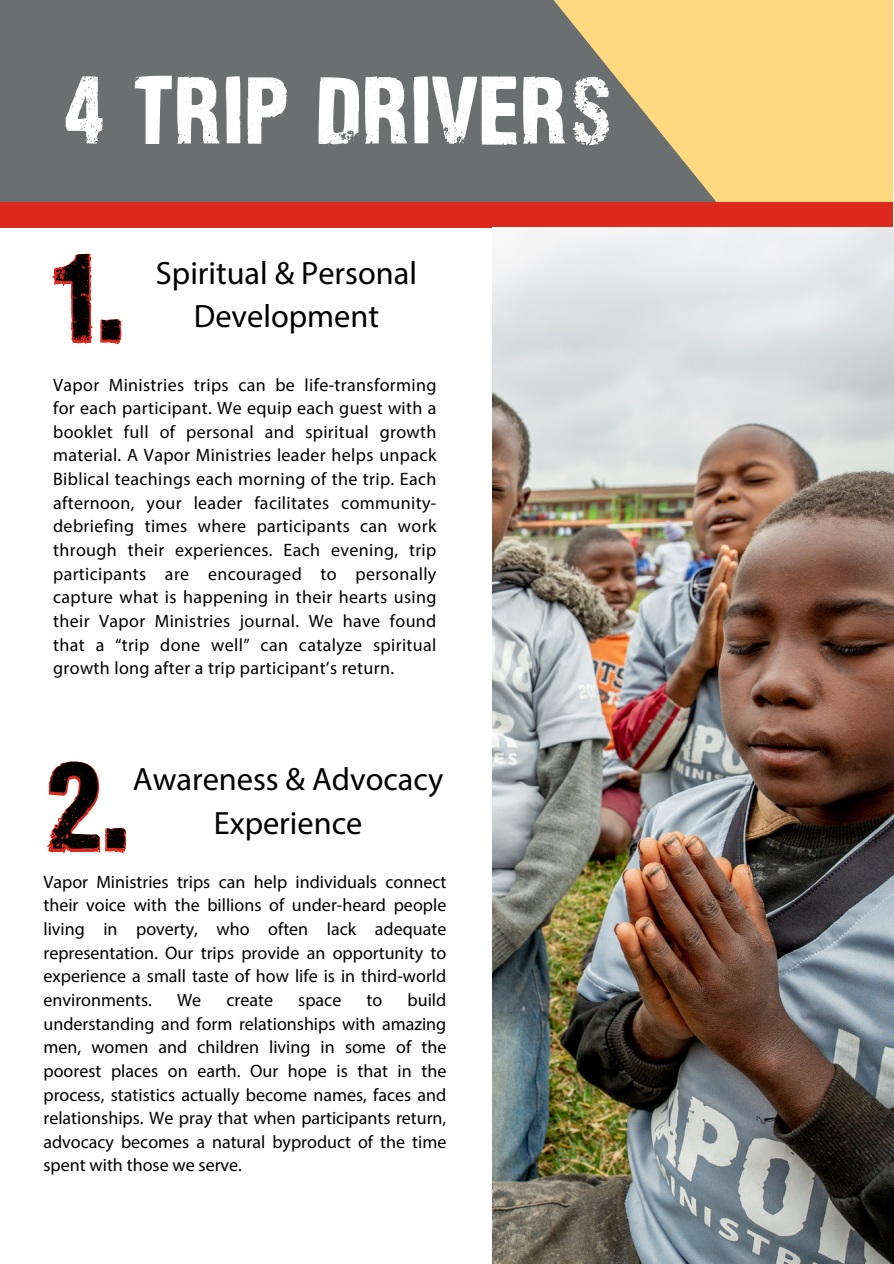
<style>
.page{position:relative;width:894px;height:1264px;background:#fff}
.page>*{position:absolute;margin:0;border:0;box-sizing:border-box;transform-origin:0 0}
.t1{font:114.45px "Nidex";color:#000}
.t2{font:89.85px "Nidex";color:#fff}
.t3{font:32.4px/43.8px "Myriad Pro";color:#000;text-align:center}
.t4{font:18px/23.7px "Myriad Pro";color:#000;text-align:justify}
</style>
<div class="page">
<div style="left:0;top:0;width:893px;height:224px;background:#6c6f70"></div>
<svg style="left:554px;top:0;width:339px;height:341px;fill:#ffd87f"></svg>
<svg style="left:0;top:194px;width:893px;height:42px;fill:#dc291e"></svg>
<img style="left:492px;top:228px;width:400px;height:1035px">
<svg style="left:47px;top:761px;width:80px;height:91px"></svg>
<svg style="left:52px;top:254px;width:70px;height:90px"></svg>
<h1 class="t2" style="left:62px;top:57px;width:551px">4 TRIP DRIVERS</h1>
<p class="t1" style="left:52px;top:228px;width:76px">1.</p>
<p class="t3" style="left:156px;top:253px;width:262px">Spiritual &amp; Personal<br>Development</p>
<p class="t4" style="left:53px;top:374px;width:385px">Vapor Ministries trips can be life-transforming for each participant. We equip each guest with a booklet full of personal and spiritual growth material. A Vapor Ministries leader helps unpack Biblical teachings each morning of the trip. Each afternoon, your leader facilitates community&shy;debriefing times where participants can work through their experiences. Each evening, trip participants are encouraged to personally capture what is happening in their hearts using their Vapor Ministries journal. We have found that a “trip done well” can catalyze spiritual growth long after a trip participant’s return.</p>
<h3 class="t1" style="left:47px;top:736px;width:87px">2.</h3>
<h1 class="t3" style="left:133px;top:759px;width:312px">Awareness &amp; Advocacy<br>Experience</h1>
<h3 class="t4" style="left:43px;top:871px;width:404px">Vapor Ministries trips can help individuals connect their voice with the billions of under-heard people living in poverty, who often lack adequate representation. Our trips provide an opportunity to experience a small taste of how life is in third-world environments.</h3>
<h3 class="t4" style="left:43px;top:989px;width:404px;text-indent:364px">build understanding and form relationships with amazing men, women and children living in some of the poorest places on earth. Our hope is that in the process, statistics actually become names, faces and relationships. We pray that when participants return, advocacy becomes a natural byproduct of the time spent with those we serve.</h3>
<h3 class="t4" style="left:177px;top:989px;width:26px">We</h3>
<h3 class="t4" style="left:226px;top:989px;width:48px">create</h3>
<h3 class="t4" style="left:298px;top:989px;width:45px">space</h3>
<h3 class="t4" style="left:366px;top:989px;width:17px">to</h3>
</div>
